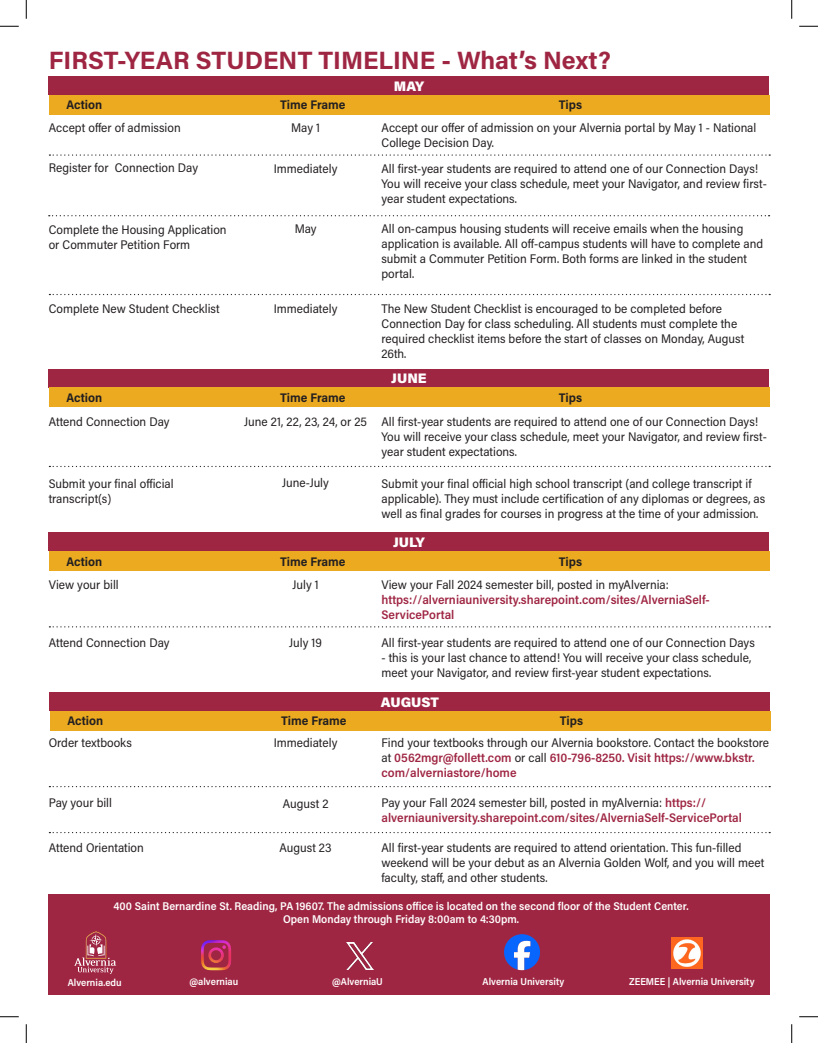
<style>
.page{position:relative;width:818px;height:1043px;background:#fff}
.page>*{position:absolute;margin:0;border:0;box-sizing:border-box;transform-origin:0 0}
.t1{font:700 25px "Acumin Pro";color:#9f2643}
.t2{font:900 13.75px "Acumin Pro";color:#fff}
.t3{font:12.5px/15px "Acumin Pro Semi Cond";color:#231f20}
.t4{font:600 12.5px/15px "Acumin Pro Semi Cond";color:#9f2643}
.t5{font:700 12.5px "Acumin Pro Semi Cond";color:#231f20}
.t6{font:600 11.25px/13.5px "Acumin Pro Semi Cond";color:#fff;text-align:center}
.t7{font:600 10px "Acumin Pro Semi Cond";color:#fff}
.s1{font-weight:400;color:#231f20}
</style>
<div class="page">
<svg style="left:49px;top:154px;width:721px;height:2px"></svg>
<div style="left:49px;top:76px;width:720px;height:19px;background:#9f2643"></div>
<div style="left:49px;top:95px;width:720px;height:19px;background:#ebaa20"></div>
<svg style="left:49px;top:215px;width:720px;height:1px"></svg>
<svg style="left:49px;top:294px;width:721px;height:1px"></svg>
<div style="left:49px;top:369px;width:720px;height:19px;background:#9f2643"></div>
<div style="left:49px;top:388px;width:720px;height:19px;background:#ebaa20"></div>
<svg style="left:49px;top:466px;width:721px;height:1px"></svg>
<div style="left:49px;top:532px;width:720px;height:19px;background:#9f2643"></div>
<div style="left:49px;top:551px;width:720px;height:19px;background:#ebaa20"></div>
<svg style="left:49px;top:626px;width:721px;height:1px"></svg>
<div style="left:50px;top:692px;width:720px;height:19px;background:#9f2643"></div>
<div style="left:50px;top:711px;width:720px;height:19px;background:#ebaa20"></div>
<svg style="left:49px;top:786px;width:721px;height:1px"></svg>
<svg style="left:49px;top:832px;width:721px;height:1px"></svg>
<div style="left:48px;top:894px;width:721px;height:101px;background:#9f2643"></div>
<svg style="left:74px;top:931px;width:42px;height:43px"></svg>
<svg style="left:504px;top:934px;width:36px;height:36px"></svg>
<img style="left:671px;top:937px;width:31px;height:31px">
<img style="left:346px;top:942px;width:27px;height:27px">
<img style="left:201px;top:940px;width:30px;height:30px">
<svg style="left:0;top:25px;width:19px;height:2px"></svg>
<svg style="left:799px;top:25px;width:19px;height:2px"></svg>
<svg style="left:0;top:1016px;width:19px;height:1px"></svg>
<svg style="left:799px;top:1016px;width:19px;height:1px"></svg>
<svg style="left:25px;top:0;width:2px;height:19px"></svg>
<svg style="left:25px;top:1024px;width:2px;height:18px"></svg>
<svg style="left:791px;top:0;width:1px;height:19px"></svg>
<svg style="left:791px;top:1024px;width:1px;height:18px"></svg>
<p class="t1" style="left:49px;top:43px;width:563px">FIRST-YEAR STUDENT TIMELINE - What’s Next?</p>
<p class="t2" style="left:394px;top:76px;width:32px">MAY</p>
<p class="t5" style="left:66px;top:96px;width:37px">Action</p>
<p class="t5" style="left:280px;top:96px;width:67px">Time Frame</p>
<p class="t5" style="left:558px;top:96px;width:25px">Tips</p>
<p class="t3" style="left:49px;top:119px;width:133px">Accept offer of admission</p>
<p class="t3" style="left:49px;top:159px;width:151px">Register for Connection Day</p>
<p class="t3" style="left:49px;top:222px;width:179px">Complete the Housing Application or Commuter Petition Form</p>
<p class="t3" style="left:49px;top:301px;width:172px">Complete New Student Checklist</p>
<p class="t3" style="left:291px;top:119px;width:30px">May 1</p>
<p class="t3" style="left:274px;top:161px;width:65px">Immediately</p>
<p class="t3" style="left:294px;top:221px;width:23px">May</p>
<p class="t3" style="left:274px;top:301px;width:65px">Immediately</p>
<p class="t3" style="left:381px;top:119px;width:376px">Accept our offer of admission on your Alvernia portal by May 1 - National<br>College Decision Day.</p>
<p class="t3" style="left:381px;top:161px;width:387px">All first-year students are required to attend one of our Connection Days!<br>You will receive your class schedule, meet your Navigator, and review first&shy;year student expectations.</p>
<p class="t3" style="left:381px;top:221px;width:383px">All on-campus housing students will receive emails when the housing application is available. All off-campus students will have to complete and submit a Commuter Petition Form. Both forms are linked in the student portal.</p>
<p class="t3" style="left:381px;top:301px;width:364px">The New Student Checklist is encouraged to be completed before Connection Day for class scheduling. All students must complete the required checklist items before the start of classes on Monday, August 26th.</p>
<p class="t2" style="left:391px;top:369px;width:37px">JUNE</p>
<p class="t5" style="left:66px;top:389px;width:37px">Action</p>
<p class="t5" style="left:280px;top:389px;width:67px">Time Frame</p>
<p class="t5" style="left:558px;top:389px;width:25px">Tips</p>
<p class="t3" style="left:49px;top:413px;width:122px">Attend Connection Day</p>
<p class="t3" style="left:49px;top:476px;width:126px">Submit your final official transcript(s)</p>
<p class="t3" style="left:244px;top:413px;width:124px">June 21, 22, 23, 24, or 25</p>
<p class="t3" style="left:282px;top:474px;width:48px">June-July</p>
<p class="t3" style="left:381px;top:413px;width:387px">All first-year students are required to attend one of our Connection Days!<br>You will receive your class schedule, meet your Navigator, and review first&shy;year student expectations.</p>
<p class="t3" style="left:381px;top:476px;width:385px">Submit your final official high school transcript (and college transcript if applicable). They must include certification of any diplomas or degrees, as well as final grades for courses in progress at the time of your admission.</p>
<p class="t2" style="left:393px;top:532px;width:33px">JULY</p>
<p class="t5" style="left:66px;top:552px;width:37px">Action</p>
<p class="t5" style="left:280px;top:552px;width:67px">Time Frame</p>
<p class="t5" style="left:558px;top:552px;width:25px">Tips</p>
<p class="t3" style="left:49px;top:577px;width:71px">View your bill</p>
<p class="t3" style="left:49px;top:634px;width:122px">Attend Connection Day</p>
<p class="t3" style="left:292px;top:577px;width:28px">July 1</p>
<p class="t3" style="left:289px;top:634px;width:34px">July 19</p>
<p class="t4" style="left:381px;top:577px;width:330px"><span class="s1">View your Fall 2024 semester bill, posted in myAlvernia: </span>https://alverniauniversity.sharepoint.com/sites/AlverniaSelf-<br>ServicePortal</p>
<p class="t3" style="left:381px;top:634px;width:375px">All first-year students are required to attend one of our Connection Days</p>
<p class="t3" style="left:381px;top:649px;width:371px">- this is your last chance to attend! You will receive your class schedule, meet your Navigator, and review first-year student expectations.</p>
<p class="t2" style="left:381px;top:692px;width:60px">AUGUST</p>
<p class="t5" style="left:67px;top:712px;width:37px">Action</p>
<p class="t5" style="left:281px;top:712px;width:67px">Time Frame</p>
<p class="t5" style="left:559px;top:712px;width:25px">Tips</p>
<p class="t3" style="left:49px;top:734px;width:85px">Order textbooks</p>
<p class="t3" style="left:49px;top:794px;width:65px">Pay your bill</p>
<p class="t3" style="left:49px;top:839px;width:97px">Attend Orientation</p>
<p class="t3" style="left:274px;top:734px;width:65px">Immediately</p>
<p class="t3" style="left:283px;top:796px;width:47px">August 2</p>
<p class="t3" style="left:279px;top:839px;width:54px">August 23</p>
<p class="t4" style="left:381px;top:734px;width:389px"><span class="s1">Find your textbooks through our Alvernia bookstore. Contact the bookstore at</span> 0562mgr@follett.com <span class="s1">or call</span> 610-796-8250. Visit https://www.bkstr. com/alverniastore/home</p>
<p class="t4" style="left:381px;top:794px;width:362px"><span class="s1">Pay your Fall 2024 semester bill, posted in myAlvernia:</span> https:// alverniauniversity.sharepoint.com/sites/AlverniaSelf-ServicePortal</p>
<p class="t3" style="left:381px;top:839px;width:384px">All first-year students are required to attend orientation. This fun-filled weekend will be your debut as an Alvernia Golden Wolf, and you will meet faculty, staff, and other students.</p>
<p class="t6" style="left:113px;top:898px;width:576px">400 Saint Bernardine St. Reading, PA 19607. The admissions office is located on the second floor of the Student Center.<br>Open Monday through Friday 8:00am to 4:30pm.</p>
<p class="t7" style="left:68px;top:975px;width:55px">Alvernia.edu</p>
<p class="t7" style="left:189px;top:974px;width:50px">@alverniau</p>
<p class="t7" style="left:332px;top:974px;width:52px">@AlverniaU</p>
<p class="t7" style="left:482px;top:974px;width:83px">Alvernia University</p>
<p class="t7" style="left:629px;top:974px;width:127px">ZEEMEE | Alvernia University</p>
</div>
